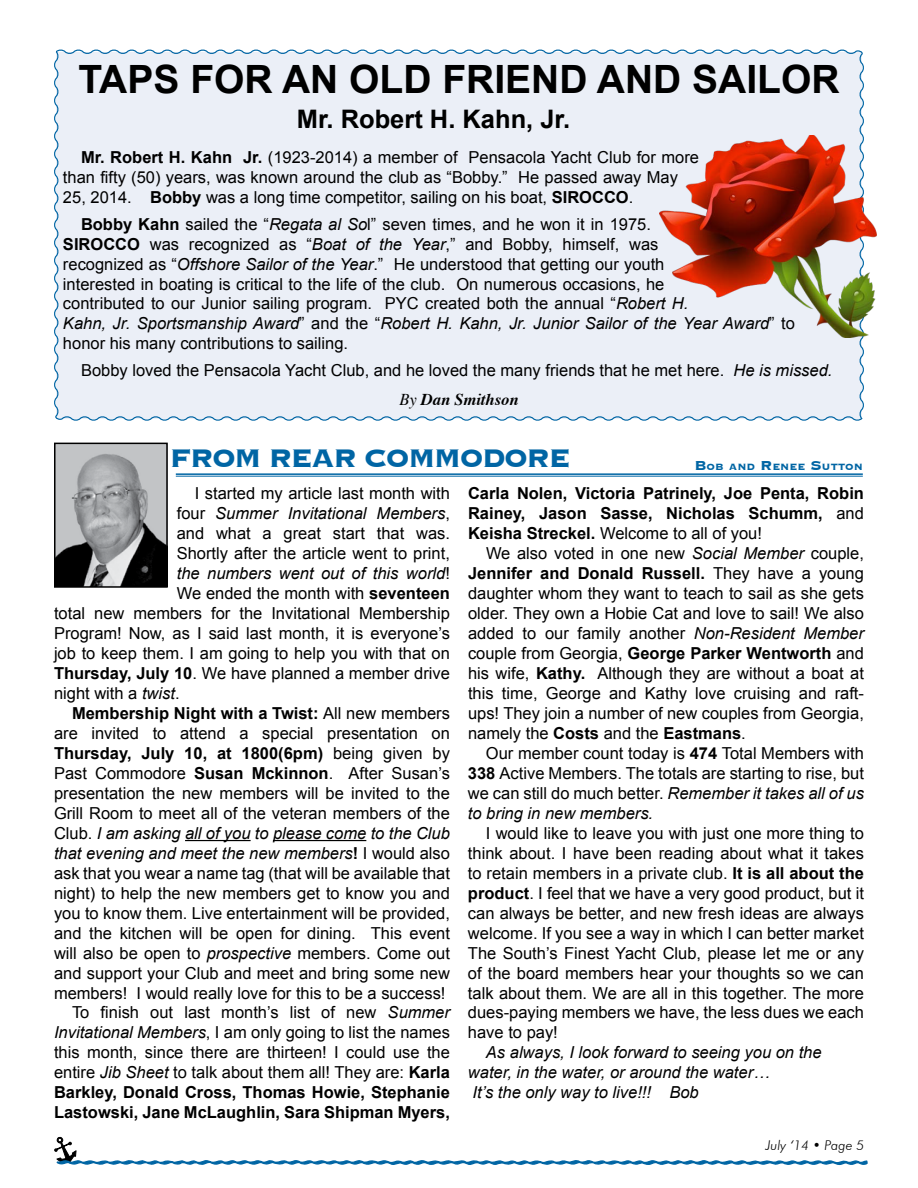
<style>
.page{position:relative;width:918px;height:1188px;background:#fff}
.page>*{position:absolute;margin:0;border:0;box-sizing:border-box;transform-origin:0 0}
.t1{font:700 39px "Arial";color:#000}
.t2{font:700 33px "Copperplate";letter-spacing:-.05em;color:#0065a4}
.t3{font:700 25.5px "Arial";color:#000}
.t4{font:16.5px/20px "Arial";color:#000;text-align:justify}
.t5{font:700 16.5px/20px "Arial";color:#000;text-align:justify}
.t6{font:italic 16.5px/20px "Arial";color:#000}
.t7{font:italic 700 16.5px "Times";color:#000}
.t8{font:italic 300 13.5px "Futura BT";color:#000}
.t9{font:700 11.85px "Copperplate";color:#0065a4}
.s1{font-weight:700}
.s2{font-style:italic}
.s3{font-weight:400}
.s4{font-size:16.8px}
.s5{font-style:normal}
.s6{font-weight:700;font-style:normal}
</style>
<div class="page">
<svg style="left:54px;top:1137px;width:814px;height:28px"></svg>
<hr style="left:185px;top:840px;width:66px;height:1px;background:#000">
<hr style="left:273px;top:840px;width:93px;height:1px;background:#000">
<img style="left:57px;top:446px;width:108px;height:139px">
<div style="left:54px;top:443px;width:114px;height:145px;border:2px solid #000"></div>
<hr style="left:176px;top:473px;width:687px;height:2px;background:#0065a4">
<hr style="left:176px;top:476px;width:687px;height:1px;background:#0065a4">
<div style="left:54px;top:49px;width:810px;height:372px;background:#ebeff7"></div>
<img style="left:659px;top:135px;width:217px;height:202px">
<div style="left:541px;top:53px;width:208px;height:18px;background:#ebeff7"></div>
<div style="left:495px;top:89px;width:254px;height:11px;background:#ebeff7"></div>
<h1 class="t1" style="left:78px;top:54px;width:763px">TAPS FOR AN OLD FRIEND AND SAILOR</h1>
<h3 class="t3" style="left:297px;top:103px;width:275px">Mr. Robert H. Kahn, Jr.</h3>
<p class="t4" style="left:63px;top:148px;width:638px;text-align:left;text-indent:18px"><span class="s1">Mr. Robert H. Kahn Jr.</span> (1923-2014) a member of Pensacola Yacht Club for more than fifty (50) years, was known around the club as “Bobby.” He passed away May<br>25, 2014. <span class="s1">Bobby</span> was a long time competitor, sailing on his boat, <span class="s1">SIROCCO</span>.</p>
<p class="t4" style="left:63px;top:215px;width:734px;text-align:left;text-indent:18px"><span class="s1">Bobby Kahn</span> sailed the “<span class="s2">Regata al So</span>l” seven times, and he won it in 1975.<br><span class="s1">SIROCCO</span> was recognized as “<span class="s2">Boat of the Year</span>,” and Bobby, himself, was<br>recognized as “<span class="s2">Offshore Sailor of the Year</span>.” He understood that getting our youth<br>interested in boating is critical to the life of the club. On numerous occasions, he<br>contributed to our Junior sailing program. PYC created both the annual “<span class="s2">Robert H.<br>Kahn, Jr. Sportsmanship Award</span>” and the “<span class="s2">Robert H. Kahn, Jr. Junior Sailor of the Year Award</span>” to honor his many contributions to sailing.</p>
<p class="t4" style="left:81px;top:361px;width:753px">Bobby loved the Pensacola Yacht Club, and he loved the many friends that he met here. <span class="s2">He is missed.</span></p>
<p class="t7" style="left:399px;top:384px;width:121px"><span class="s3">By</span> Dan Smithson</p>
<h2 class="t2" style="left:170px;top:437px;width:403px">FROM REAR COMMODORE</h2>
<p class="t9" style="left:694px;top:459px;width:170px"><span class="s4">B</span>ob and <span class="s4">R</span>enee <span class="s4">S</span>utton</p>
<p class="t4" style="left:195px;top:484px;width:257px">I started my article last month with</p>
<p class="t6" style="left:177px;top:504px;width:275px"><span class="s5">four</span> Summer Invitational Members<span class="s5">,</span></p>
<p class="t4" style="left:177px;top:524px;width:275px">and what a great start that was.</p>
<p class="t4" style="left:177px;top:544px;width:275px">Shortly after the article went to print,</p>
<p class="t6" style="left:177px;top:564px;width:275px">the numbers went out of this world<span class="s5">!</span></p>
<p class="t4" style="left:177px;top:584px;width:275px">We ended the month with <span class="s1">seventeen</span></p>
<p class="t4" style="left:54px;top:604px;width:397px">total new members for the Invitational Membership</p>
<p class="t4" style="left:54px;top:624px;width:397px">Program! Now, as I said last month, it is everyone’s</p>
<p class="t4" style="left:54px;top:644px;width:397px">job to keep them. I am going to help you with that on</p>
<p class="t4" style="left:54px;top:663px;width:397px"><span class="s1">Thursday, July 10</span>. We have planned a member drive</p>
<p class="t4" style="left:54px;top:683px;width:127px">night with a <span class="s2">twist</span>.</p>
<p class="t5" style="left:72px;top:704px;width:379px">Membership Night with a Twist: <span class="s3">All new members</span></p>
<p class="t4" style="left:54px;top:723px;width:397px">are invited to attend a special presentation on</p>
<p class="t5" style="left:54px;top:744px;width:397px">Thursday, July 10, at 1800(6pm) <span class="s3">being given by</span></p>
<p class="t4" style="left:54px;top:763px;width:397px">Past Commodore <span class="s1">Susan Mckinnon</span>. After Susan’s</p>
<p class="t4" style="left:54px;top:783px;width:397px">presentation the new members will be invited to the</p>
<p class="t4" style="left:54px;top:803px;width:397px">Grill Room to meet all of the veteran members of the</p>
<p class="t6" style="left:54px;top:823px;width:397px"><span class="s5">Club.</span> I am asking all of you to please come to the Club</p>
<p class="t6" style="left:54px;top:843px;width:397px">that evening and meet the new members<span class="s6">!</span> <span class="s5">I would also</span></p>
<p class="t4" style="left:54px;top:863px;width:397px">ask that you wear a name tag (that will be available that</p>
<p class="t4" style="left:54px;top:883px;width:397px">night) to help the new members get to know you and</p>
<p class="t4" style="left:54px;top:903px;width:397px">you to know them. Live entertainment will be provided,</p>
<p class="t4" style="left:54px;top:923px;width:397px">and the kitchen will be open for dining. This event</p>
<p class="t4" style="left:54px;top:943px;width:397px">will also be open to <span class="s2">prospective</span> members. Come out</p>
<p class="t4" style="left:54px;top:963px;width:397px">and support your Club and meet and bring some new</p>
<p class="t4" style="left:54px;top:983px;width:393px">members! I would really love for this to be a success!</p>
<p class="t4" style="left:72px;top:1003px;width:379px">To finish out last month’s list of new <span class="s2">Summer</span></p>
<p class="t4" style="left:54px;top:1023px;width:397px"><span class="s2">Invitational Members</span>, I am only going to list the names</p>
<p class="t4" style="left:54px;top:1043px;width:397px">this month, since there are thirteen! I could use the</p>
<p class="t4" style="left:54px;top:1063px;width:397px">entire <span class="s2">Jib Sheet</span> to talk about them all! They are: <span class="s1">Karla</span></p>
<p class="t5" style="left:54px;top:1083px;width:398px">Barkley, Donald Cross, Thomas Howie, Stephanie</p>
<p class="t5" style="left:54px;top:1103px;width:397px">Lastowski, Jane McLaughlin, Sara Shipman Myers,</p>
<p class="t5" style="left:468px;top:484px;width:398px">Carla Nolen, Victoria Patrinely, Joe Penta, Robin Rainey, Jason Sasse, Nicholas Schumm, <span class="s3">and </span>Keisha Streckel. <span class="s3">Welcome to all of you!</span></p>
<p class="t4" style="left:468px;top:544px;width:398px;text-indent:18px">We also voted in one new <span class="s2">Social Member</span> couple, <span class="s1">Jennifer and Donald Russell.</span> They have a young daughter whom they want to teach to sail as she gets older. They own a Hobie Cat and love to sail! We also added to our family another <span class="s2">Non-Resident Member </span>couple from Georgia, <span class="s1">George Parker Wentworth</span> and his wife, <span class="s1">Kathy.</span> Although they are without a boat at this time, George and Kathy love cruising and raft&shy;ups! They join a number of new couples from Georgia, namely the <span class="s1">Costs</span> and the <span class="s1">Eastmans</span>.</p>
<p class="t4" style="left:468px;top:743px;width:397px;text-indent:18px">Our member count today is <span class="s1">474</span> Total Members with <span class="s1">338</span> Active Members. The totals are starting to rise, but we can still do much better. <span class="s2">Remember it takes all of us to bring in new members.</span></p>
<p class="t4" style="left:468px;top:823px;width:398px;text-indent:18px">I would like to leave you with just one more thing to think about. I have been reading about what it takes to retain members in a private club. <span class="s1">It is all about the product</span>. I feel that we have a very good product, but it can always be better, and new fresh ideas are always welcome. If you see a way in which I can better market The South’s Finest Yacht Club, please let me or any of the board members hear your thoughts so we can talk about them. We are all in this together. The more dues-paying members we have, the less dues we each have to pay!</p>
<p class="t6" style="left:468px;top:1043px;width:355px;text-indent:18px">As always, I look forward to seeing you on the water, in the water, or around the water…<br>It’s the only way to live!!! Bob</p>
<p class="t8" style="left:765px;top:1137px;width:100px">July ‘14 • Page 5</p>
</div>
